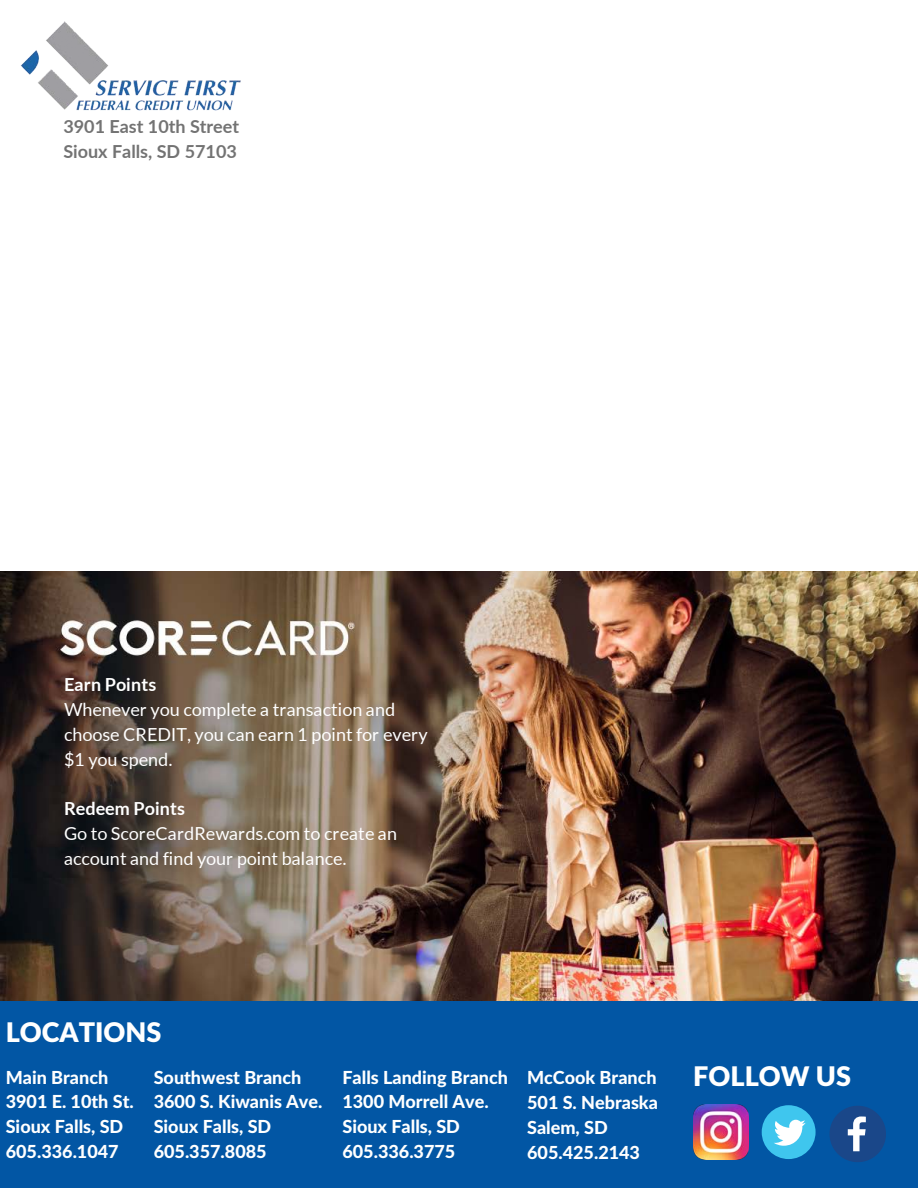
<style>
.page{position:relative;width:918px;height:1188px;background:#fff}
.page>*{position:absolute;margin:0;border:0;box-sizing:border-box;transform-origin:0 0}
.t1{font:900 27px "Lato Latin";color:#fff}
.t2{font:800 18px/24.8px "Lato Latin";color:#fff}
.t3{font:18px/24.8px "Lato";color:#fff}
.t4{font:700 18px/24.8px "Lato";color:#737373}
.t5{font:700 18px "Lato";letter-spacing:.005em;color:#fff}
</style>
<div class="page">
<div style="left:0;top:1001px;width:918px;height:187px;background:#0256a4"></div>
<svg style="left:830px;top:1106px;width:56px;height:56px"></svg>
<div style="left:762px;top:1105px;width:54px;height:54px;background:#3fc6ee;border-radius:50%"></div>
<svg style="left:774px;top:1120px;width:32px;height:26px"></svg>
<img style="left:693px;top:1105px;width:55px;height:55px">
<img style="left:21px;top:22px;width:220px;height:88px">
<img style="left:0;top:571px;width:918px;height:430px">
<p class="t4" style="left:63px;top:114px;width:177px">3901 East 10th Street<br>Sioux Falls, SD 57103</p>
<p class="t5" style="left:64px;top:672px;width:94px">Earn Points</p>
<p class="t3" style="left:64px;top:696px;width:365px">Whenever you complete a transaction and choose CREDIT, you can earn 1 point for every $1 you spend.</p>
<p class="t5" style="left:64px;top:795px;width:122px">Redeem Points</p>
<p class="t3" style="left:64px;top:820px;width:335px">Go to ScoreCardRewards.com to create an account and find your point balance.</p>
<h1 class="t1" style="left:6px;top:1016px;width:157px">LOCATIONS</h1>
<p class="t2" style="left:6px;top:1064px;width:129px">Main Branch<br>3901 E. 10th St.<br>Sioux Falls, SD<br>605.336.1047</p>
<p class="t2" style="left:154px;top:1064px;width:170px">Southwest Branch<br>3600 S. Kiwanis Ave.<br>Sioux Falls, SD<br>605.357.8085</p>
<p class="t2" style="left:342px;top:1064px;width:167px">Falls Landing Branch</p>
<h1 class="t1" style="left:693px;top:1059px;width:159px">FOLLOW US</h1>
<p class="t2" style="left:342px;top:1089px;width:148px">1300 Morrell Ave.<br>Sioux Falls, SD<br>605.336.3775</p>
<p class="t2" style="left:527px;top:1065px;width:132px">McCook Branch<br>501 S. Nebraska<br>Salem, SD<br>605.425.2143</p>
</div>
